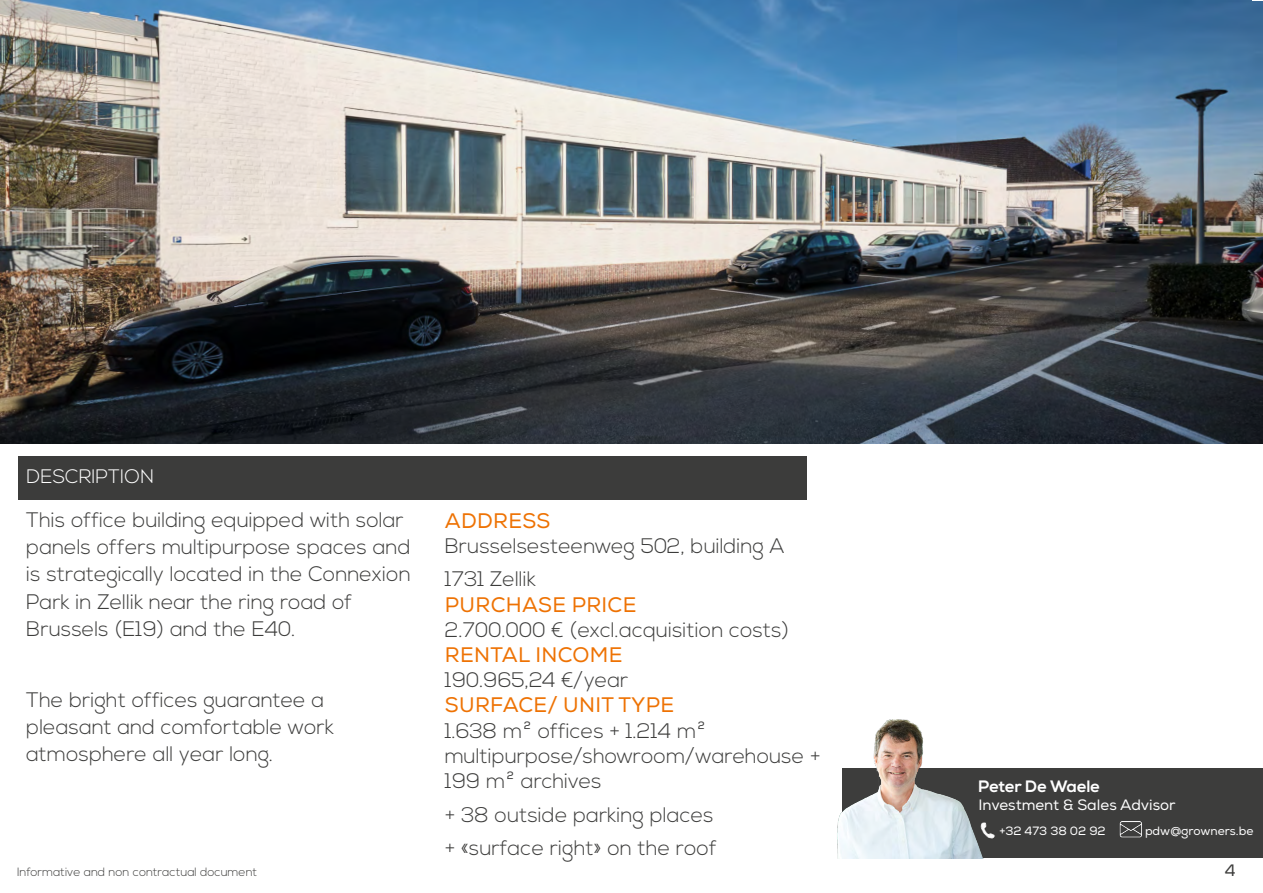
<style>
.page{position:relative;width:1263px;height:893px;background:#fff}
.page>*{position:absolute;margin:0;border:0;box-sizing:border-box;transform-origin:0 0}
.t1{font:300 21px/27px "Nexa";color:#3c3c3b}
.t2{font:21px "Nexa";letter-spacing:.015em;color:#ee7203}
.t3{font:300 19.5px "Nexa";color:#fff}
.t4{font:700 16.5px "Nexa";color:#fff}
.t5{font:16.5px "Nexa";color:#3c3c3b}
.t6{font:15px "Nexa";color:#fff}
.t7{font:300 12px "Nexa";color:#3c3c3b}
.t8{font:12px "Nexa";color:#fff}
</style>
<div class="page">
<div style="left:843px;top:769px;width:420px;height:89px;background:#3d3d3c"></div>
<img style="left:984px;top:822px;width:11px;height:17px">
<img style="left:1119px;top:822px;width:23px;height:16px">
<img style="left:837px;top:719px;width:147px;height:139px">
<img style="left:0;top:0;width:1263px;height:443px">
<div style="left:18px;top:456px;width:788px;height:44px;background:#3c3c3b"></div>
<p class="t3" style="left:27px;top:465px;width:129px">DESCRIPTION</p>
<p class="t1" style="left:26px;top:508px;width:386px">This office building equipped with solar panels offers multipurpose spaces and is strategically located in the Connexion Park in Zellik near the ring road of Brussels (E19) and the E40.</p>
<p class="t2" style="left:445px;top:508px;width:107px">ADDRESS</p>
<p class="t1" style="left:445px;top:530px;width:341px;line-height:33.8px">Brusselsesteenweg 502, building A<br>1731 Zellik</p>
<p class="t2" style="left:445px;top:592px;width:193px">PURCHASE PRICE</p>
<p class="t1" style="left:445px;top:617px;width:346px">2.700.000 € (excl.acquisition costs)</p>
<p class="t2" style="left:445px;top:642px;width:179px">RENTAL INCOME</p>
<p class="t1" style="left:445px;top:667px;width:185px">190.965,24 €/year</p>
<p class="t2" style="left:445px;top:693px;width:231px">SURFACE/ UNIT TYPE</p>
<p class="t1" style="left:445px;top:719px;width:377px;line-height:25.2px">1.638 m² offices + 1.214 m² multipurpose/showroom/warehouse +<br>199 m² archives</p>
<p class="t1" style="left:445px;top:799px;width:274px;line-height:33.8px">+ 38 outside parking places + «surface right» on the roof</p>
<p class="t1" style="left:26px;top:687px;width:309px">The bright offices guarantee a pleasant and comfortable work atmosphere all year long.</p>
<p class="t4" style="left:978px;top:777px;width:123px">Peter De Waele</p>
<p class="t6" style="left:978px;top:796px;width:199px">Investment &amp; Sales Advisor</p>
<p class="t8" style="left:999px;top:823px;width:108px">+32 473 38 02 92</p>
<p class="t8" style="left:1145px;top:823px;width:110px">pdw@growners.be</p>
<p class="t7" style="left:17px;top:865px;width:242px">Informative and non contractual document</p>
<p class="t5" style="left:1225px;top:860px;width:12px">4</p>
</div>
